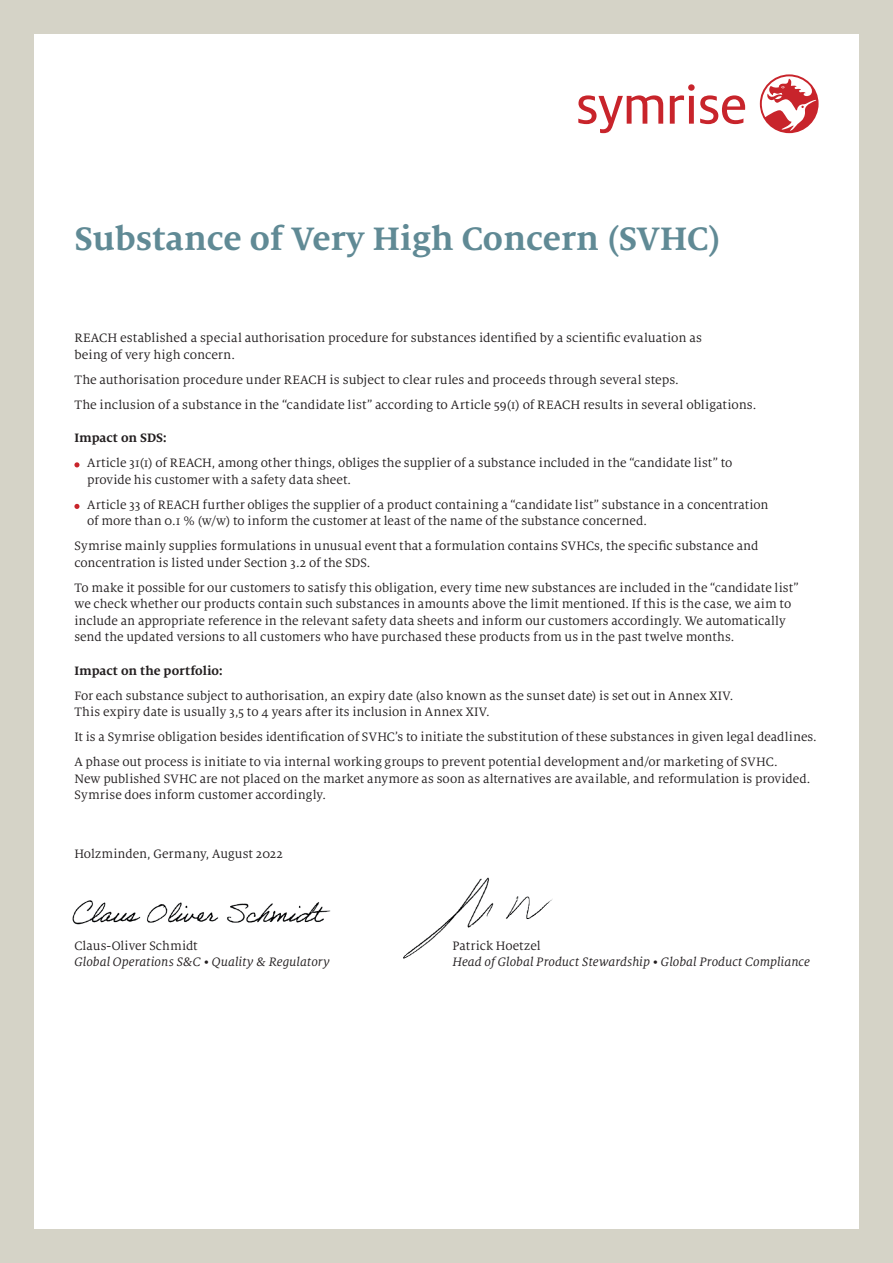
<style>
.page{position:relative;width:893px;height:1263px;background:#d5d3c7}
.page>*{position:absolute;margin:0;border:0;box-sizing:border-box;transform-origin:0 0}
.t1{font:700 36px "Milo Serif OT";color:#608a95}
.t2{font:13.5px/16.5px "Milo Serif OT";letter-spacing:.005em;color:#231f20}
.t3{font:italic 13.5px "Milo Serif OT";color:#231f20}
.t4{font:700 13.5px "Milo Serif OT";color:#231f20}
</style>
<div class="page">
<div style="left:34px;top:34px;width:825px;height:1195px;background:#fff"></div>
<img style="left:403px;top:877px;width:150px;height:82px">
<svg style="left:760px;top:74px;width:59px;height:59px"></svg>
<svg style="left:578px;top:84px;width:167px;height:49px"></svg>
<svg style="left:74px;top:462px;width:6px;height:5px"></svg>
<svg style="left:74px;top:504px;width:6px;height:5px"></svg>
<img style="left:72px;top:900px;width:259px;height:25px">
<h1 class="t1" style="left:74px;top:219px;width:648px">Substance of Very High Concern (SVHC)</h1>
<p class="t2" style="left:74px;top:330px;width:629px">REACH established a special authorisation procedure for substances identified by a scientific evaluation as being of very high concern.</p>
<p class="t2" style="left:74px;top:367px;width:683px;line-height:25px">The authorisation procedure under REACH is subject to clear rules and proceeds through several steps.<br>The inclusion of a substance in the “candidate list” according to Article 59(1) of REACH results in several obligations.</p>
<p class="t4" style="left:74px;top:431px;width:94px">Impact on SDS:</p>
<p class="t2" style="left:87px;top:455px;width:647px">Article 31(1) of REACH, among other things, obliges the supplier of a substance included in the “candidate list” to provide his customer with a safety data sheet.</p>
<p class="t2" style="left:87px;top:497px;width:683px">Article 33 of REACH further obliges the supplier of a product containing a “candidate list” substance in a concentration of more than 0.1 % (w/w) to inform the customer at least of the name of the substance concerned.</p>
<p class="t2" style="left:74px;top:538px;width:686px">Symrise mainly supplies formulations in unusual event that a formulation contains SVHCs, the specific substance and concentration is listed under Section 3.2 of the SDS.</p>
<p class="t2" style="left:74px;top:580px;width:726px">To make it possible for our customers to satisfy this obligation, every time new substances are included in the “candidate list” we check whether our products contain such substances in amounts above the limit mentioned. If this is the case, we aim to include an appropriate reference in the relevant safety data sheets and inform our customers accordingly. We automatically send the updated versions to all customers who have purchased these products from us in the past twelve months.</p>
<p class="t4" style="left:74px;top:663px;width:150px">Impact on the portfolio:</p>
<p class="t2" style="left:74px;top:688px;width:660px">For each substance subject to authorisation, an expiry date (also known as the sunset date) is set out in Annex XIV.<br>This expiry date is usually 3,5 to 4 years after its inclusion in Annex XIV.</p>
<p class="t2" style="left:74px;top:725px;width:744px;line-height:25px">It is a Symrise obligation besides identification of SVHC’s to initiate the substitution of these substances in given legal deadlines.<br>A phase out process is initiate to via internal working groups to prevent potential development and/or marketing of SVHC.</p>
<p class="t2" style="left:74px;top:771px;width:737px">New published SVHC are not placed on the market anymore as soon as alternatives are available, and reformulation is provided.<br>Symrise does inform customer accordingly.</p>
<p class="t2" style="left:74px;top:846px;width:210px">Holzminden, Germany, August 2022</p>
<p class="t2" style="left:74px;top:937px;width:125px">Claus-Oliver Schmidt</p>
<p class="t2" style="left:452px;top:937px;width:90px">Patrick Hoetzel</p>
<p class="t3" style="left:74px;top:955px;width:257px">Global Operations S&amp;C • Quality &amp; Regulatory</p>
<p class="t3" style="left:452px;top:955px;width:359px">Head of Global Product Stewardship • Global Product Compliance</p>
</div>
